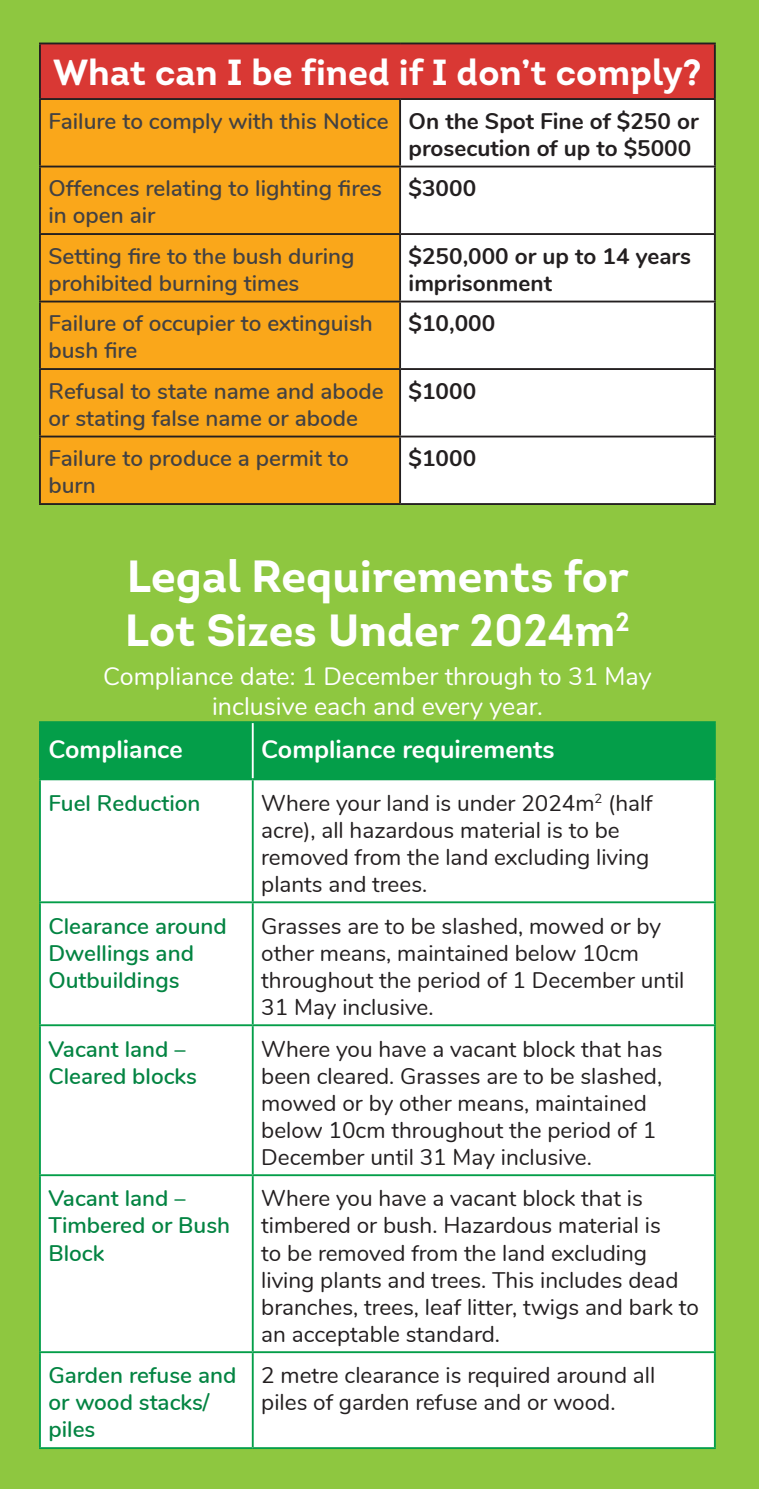
<style>
.page{position:relative;width:759px;height:1489px;background:#fff}
.page>*{position:absolute;margin:0;border:0;box-sizing:border-box;transform-origin:0 0}
.t1{font:700 45px "Intro";color:#fff}
.t2{font:700 36.25px "Intro";color:#fff}
.t3{font:25px/30px "Nunito";color:#fff;text-align:center}
.t4{font:700 25px "Nunito";color:#fff}
.t5{font:22.5px/27px "Nunito";color:#231f20}
.t6{font:600 22.5px/27px "Nunito";color:#424143}
.t7{font:600 22.5px/27px "Nunito";color:#038442}
.t8{font:700 22.5px/27px "Nunito";color:#231f20}
</style>
<div class="page">
<div style="left:0;top:0;width:758px;height:1488px;background:#8ec740"></div>
<div style="left:41px;top:723px;width:672px;height:55px;background:#049e49"></div>
<div style="left:41px;top:780px;width:672px;height:666px;background:#fff"></div>
<hr style="left:39px;top:721px;width:214px;height:2px;background:#049e49">
<hr style="left:39px;top:723px;width:2px;height:55px;background:#049e49">
<hr style="left:253px;top:721px;width:462px;height:2px;background:#049e49">
<hr style="left:713px;top:723px;width:2px;height:55px;background:#049e49">
<hr style="left:252px;top:723px;width:1px;height:55px;background:#fff">
<hr style="left:39px;top:778px;width:214px;height:2px;background:#049e49">
<hr style="left:39px;top:780px;width:2px;height:121px;background:#049e49">
<hr style="left:253px;top:778px;width:462px;height:2px;background:#049e49">
<hr style="left:252px;top:780px;width:1px;height:121px;background:#049e49">
<hr style="left:713px;top:780px;width:2px;height:121px;background:#049e49">
<hr style="left:39px;top:901px;width:214px;height:2px;background:#049e49">
<hr style="left:39px;top:903px;width:2px;height:121px;background:#049e49">
<hr style="left:253px;top:901px;width:462px;height:2px;background:#049e49">
<hr style="left:252px;top:903px;width:1px;height:121px;background:#049e49">
<hr style="left:713px;top:903px;width:2px;height:121px;background:#049e49">
<hr style="left:39px;top:1024px;width:214px;height:2px;background:#049e49">
<hr style="left:39px;top:1026px;width:2px;height:148px;background:#049e49">
<hr style="left:253px;top:1024px;width:462px;height:2px;background:#049e49">
<hr style="left:252px;top:1026px;width:1px;height:148px;background:#049e49">
<hr style="left:713px;top:1026px;width:2px;height:148px;background:#049e49">
<hr style="left:39px;top:1174px;width:214px;height:2px;background:#049e49">
<hr style="left:39px;top:1176px;width:2px;height:175px;background:#049e49">
<hr style="left:253px;top:1174px;width:462px;height:2px;background:#049e49">
<hr style="left:252px;top:1176px;width:1px;height:175px;background:#049e49">
<hr style="left:713px;top:1176px;width:2px;height:175px;background:#049e49">
<hr style="left:39px;top:1351px;width:214px;height:1px;background:#049e49">
<hr style="left:39px;top:1352px;width:2px;height:94px;background:#049e49">
<hr style="left:253px;top:1351px;width:462px;height:1px;background:#049e49">
<hr style="left:252px;top:1352px;width:1px;height:94px;background:#049e49">
<hr style="left:713px;top:1352px;width:2px;height:94px;background:#049e49">
<hr style="left:39px;top:1446px;width:214px;height:2px;background:#049e49">
<hr style="left:253px;top:1446px;width:462px;height:2px;background:#049e49">
<div style="left:40px;top:43px;width:674px;height:56px;background:#d93834"></div>
<div style="left:41px;top:100px;width:358px;height:403px;background:#faa71a"></div>
<div style="left:401px;top:100px;width:312px;height:403px;background:#fff"></div>
<hr style="left:39px;top:43px;width:361px;height:1px;background:#231f20">
<hr style="left:39px;top:44px;width:2px;height:54px;background:#231f20">
<hr style="left:400px;top:43px;width:315px;height:1px;background:#231f20">
<hr style="left:713px;top:44px;width:2px;height:54px;background:#231f20">
<hr style="left:39px;top:98px;width:361px;height:2px;background:#231f20">
<hr style="left:39px;top:100px;width:2px;height:66px;background:#231f20">
<hr style="left:400px;top:98px;width:315px;height:2px;background:#231f20">
<hr style="left:399px;top:100px;width:2px;height:66px;background:#231f20">
<hr style="left:713px;top:100px;width:2px;height:66px;background:#231f20">
<hr style="left:39px;top:166px;width:361px;height:1px;background:#231f20">
<hr style="left:39px;top:167px;width:2px;height:66px;background:#231f20">
<hr style="left:400px;top:166px;width:315px;height:1px;background:#231f20">
<hr style="left:399px;top:167px;width:2px;height:66px;background:#231f20">
<hr style="left:713px;top:167px;width:2px;height:66px;background:#231f20">
<hr style="left:39px;top:233px;width:361px;height:2px;background:#231f20">
<hr style="left:39px;top:235px;width:2px;height:65px;background:#231f20">
<hr style="left:400px;top:233px;width:315px;height:2px;background:#231f20">
<hr style="left:399px;top:235px;width:2px;height:65px;background:#231f20">
<hr style="left:713px;top:235px;width:2px;height:65px;background:#231f20">
<hr style="left:39px;top:300px;width:361px;height:2px;background:#231f20">
<hr style="left:39px;top:302px;width:2px;height:66px;background:#231f20">
<hr style="left:400px;top:300px;width:315px;height:2px;background:#231f20">
<hr style="left:399px;top:302px;width:2px;height:66px;background:#231f20">
<hr style="left:713px;top:302px;width:2px;height:66px;background:#231f20">
<hr style="left:39px;top:368px;width:361px;height:2px;background:#231f20">
<hr style="left:39px;top:370px;width:2px;height:65px;background:#231f20">
<hr style="left:400px;top:368px;width:315px;height:2px;background:#231f20">
<hr style="left:399px;top:370px;width:2px;height:65px;background:#231f20">
<hr style="left:713px;top:370px;width:2px;height:65px;background:#231f20">
<hr style="left:39px;top:435px;width:361px;height:2px;background:#231f20">
<hr style="left:39px;top:437px;width:2px;height:66px;background:#231f20">
<hr style="left:400px;top:435px;width:315px;height:2px;background:#231f20">
<hr style="left:399px;top:437px;width:2px;height:66px;background:#231f20">
<hr style="left:713px;top:437px;width:2px;height:66px;background:#231f20">
<hr style="left:39px;top:503px;width:361px;height:2px;background:#231f20">
<hr style="left:400px;top:503px;width:315px;height:2px;background:#231f20">
<p class="t2" style="left:53px;top:49px;width:649px">What can I be fined if I don’t comply?</p>
<p class="t6" style="left:48px;top:106px;width:341px">Failure to comply with this Notice</p>
<p class="t8" style="left:408px;top:106px;width:291px">On the Spot Fine of $250 or prosecution of up to $5000</p>
<p class="t6" style="left:48px;top:174px;width:335px">Offences relating to lighting fires in open air</p>
<p class="t8" style="left:408px;top:174px;width:69px">$3000</p>
<p class="t6" style="left:48px;top:241px;width:307px">Setting fire to the bush during prohibited burning times</p>
<p class="t8" style="left:408px;top:241px;width:284px">$250,000 or up to 14 years imprisonment</p>
<p class="t6" style="left:48px;top:309px;width:326px">Failure of occupier to extinguish bush fire</p>
<p class="t8" style="left:408px;top:309px;width:88px">$10,000</p>
<p class="t6" style="left:48px;top:376px;width:336px">Refusal to state name and abode or stating false name or abode</p>
<p class="t8" style="left:408px;top:376px;width:69px">$1000</p>
<p class="t6" style="left:48px;top:444px;width:302px">Failure to produce a permit to burn</p>
<p class="t8" style="left:408px;top:444px;width:69px">$1000</p>
<p class="t1" style="left:127px;top:547px;width:503px">Legal Requirements for</p>
<p class="t1" style="left:125px;top:601px;width:506px">Lot Sizes Under 2024m<sup>2</sup></p>
<p class="t3" style="left:103px;top:660px;width:550px">Compliance date: 1 December through to 31 May inclusive each and every year.</p>
<p class="t4" style="left:48px;top:731px;width:136px">Compliance</p>
<p class="t4" style="left:261px;top:731px;width:295px">Compliance requirements</p>
<p class="t7" style="left:48px;top:788px;width:153px">Fuel Reduction</p>
<p class="t5" style="left:261px;top:788px;width:393px">Where your land is under 2024m<sup>2</sup> (half acre), all hazardous material is to be removed from the land excluding living plants and trees.</p>
<p class="t7" style="left:48px;top:910px;width:180px">Clearance around<br>Dwellings and<br>Outbuildings</p>
<p class="t5" style="left:261px;top:910px;width:424px">Grasses are to be slashed, mowed or by other means, maintained below 10cm throughout the period of 1 December until<br>31 May inclusive.</p>
<p class="t7" style="left:48px;top:1033px;width:150px">Vacant land –<br>Cleared blocks</p>
<p class="t5" style="left:261px;top:1033px;width:402px">Where you have a vacant block that has been cleared. Grasses are to be slashed, mowed or by other means, maintained below 10cm throughout the period of 1<br>December until 31 May inclusive.</p>
<p class="t7" style="left:48px;top:1183px;width:183px">Vacant land –<br>Timbered or Bush<br>Block</p>
<p class="t5" style="left:261px;top:1183px;width:439px">Where you have a vacant block that is timbered or bush. Hazardous material is<br>to be removed from the land excluding living plants and trees. This includes dead branches, trees, leaf litter, twigs and bark to an acceptable standard.</p>
<p class="t7" style="left:48px;top:1360px;width:189px">Garden refuse and or wood stacks/ piles</p>
<p class="t5" style="left:261px;top:1360px;width:395px">2 metre clearance is required around all piles of garden refuse and or wood.</p>
</div>
